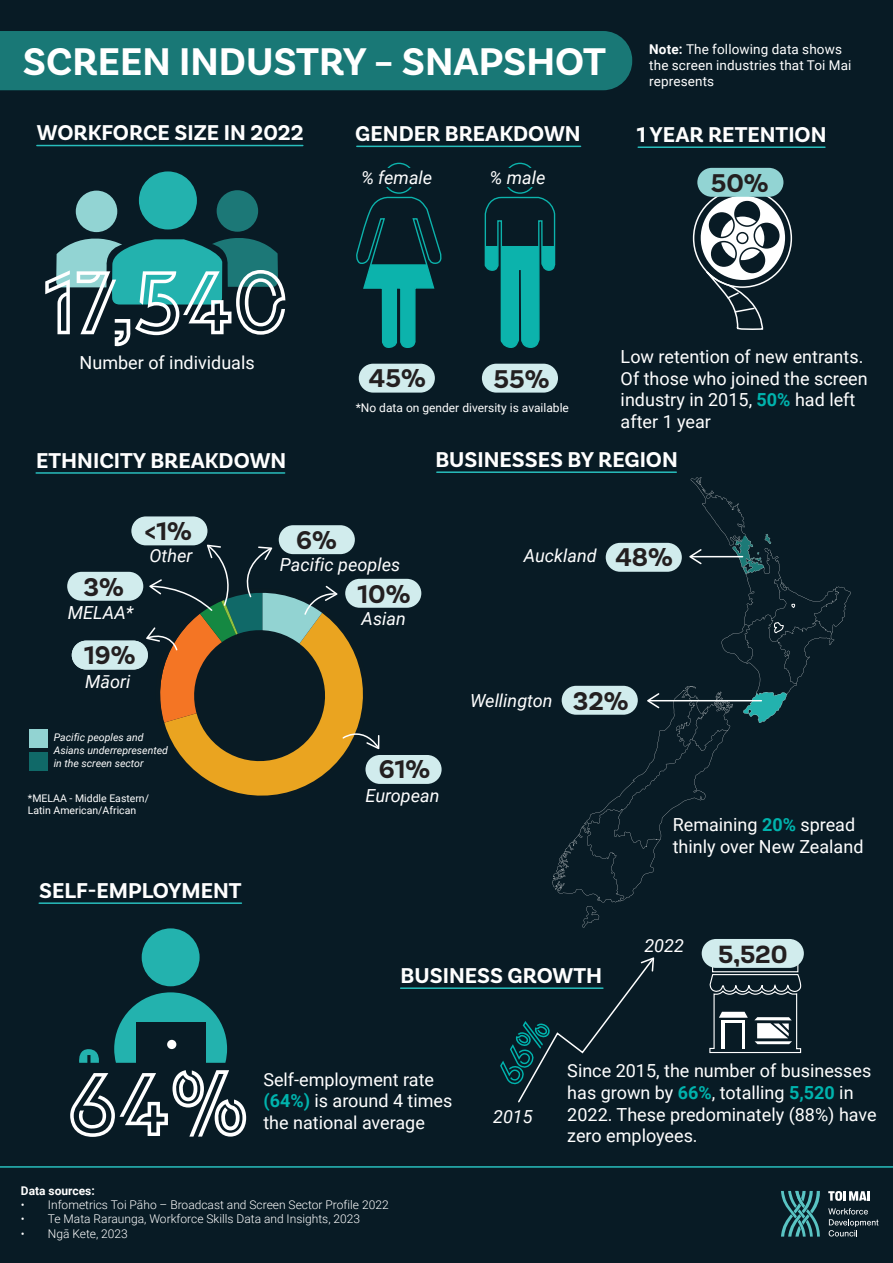
<style>
.page{position:relative;width:893px;height:1263px;background:#081b25}
.page>*{position:absolute;margin:0;border:0;box-sizing:border-box;transform-origin:0 0}
.t1{font:90px "Te Wao Nui O Toi";color:#fff}
.t2{font:700 40.5px "Basic Sans";color:#fff}
.t3{font:700 27px "Basic Sans";color:#231f20}
.t4{font:600 27px "Paralucent";color:#231f20}
.t5{font:700 22.5px "Basic Sans";color:#fff}
.t6{font:18px/21.6px "Roboto";color:#fff}
.t7{font:italic 18px "Roboto";color:#fff}
.t8{font:13.5px/16.2px "Roboto";letter-spacing:.01em;color:#fff}
.t9{font:300 12px "Roboto";color:#fff}
.t10{font:12px "Roboto";color:#fff}
.t11{font:700 12px "Roboto";color:#fff}
.t12{font:italic 10.5px/12.6px "Roboto";color:#fff}
.t13{font:10.5px/12.6px "Roboto";color:#fff}
.s1{font-weight:700}
.s2{font-weight:700;color:#00b3ad}
.s3{font-family:"Basic Sans";font-weight:700;font-style:normal;font-size:27px;color:#231f20}
</style>
<div class="page">
<div style="left:0;top:31px;width:632px;height:59px;background:#197876"></div>
<svg style="left:701px;top:196px;width:84px;height:134px"></svg>
<div style="left:359px;top:364px;width:76px;height:29px;background:#d1eced;border-radius:14px"></div>
<div style="left:482px;top:364px;width:76px;height:29px;background:#d1eced;border-radius:14px"></div>
<div style="left:697px;top:168px;width:86px;height:29px;background:#92d4d3;border-radius:14px"></div>
<div style="left:217px;top:190px;width:41px;height:42px;background:#1c7877;border-radius:50%"></div>
<div style="left:76px;top:191px;width:41px;height:41px;background:#92d4d3;border-radius:50%"></div>
<div style="left:139px;top:171px;width:58px;height:58px;background:#23b2ae;border-radius:50%"></div>
<svg style="left:56px;top:238px;width:222px;height:66px"></svg>
<div style="left:383px;top:163px;width:31px;height:31px;border:1px solid #0cb3ac;border-radius:50%"></div>
<svg style="left:357px;top:196px;width:85px;height:152px"></svg>
<div style="left:504px;top:163px;width:31px;height:31px;border:1px solid #0cb3ac;border-radius:50%"></div>
<svg style="left:485px;top:196px;width:70px;height:152px"></svg>
<div style="left:142px;top:928px;width:58px;height:58px;background:#23b2ae;border-radius:50%"></div>
<svg style="left:114px;top:992px;width:113px;height:71px"></svg>
<div style="left:136px;top:1022px;width:70px;height:44px;background:#081b25"></div>
<div style="left:167px;top:1040px;width:9px;height:9px;background:#fff;border-radius:50%"></div>
<svg style="left:79px;top:1049px;width:20px;height:14px"></svg>
<hr style="left:37px;top:145px;width:266px;height:1px;background:#28bebd">
<hr style="left:357px;top:146px;width:224px;height:1px;background:#28bebd">
<hr style="left:638px;top:146px;width:187px;height:2px;background:#28bebd">
<hr style="left:0;top:1166px;width:893px;height:2px;background:#28bebd">
<svg style="left:828px;top:1191px;width:42px;height:10px"></svg>
<svg style="left:828px;top:1208px;width:50px;height:28px"></svg>
<svg style="left:781px;top:1191px;width:39px;height:45px"></svg>
<div style="left:361px;top:169px;width:75px;height:18px;background:#081b25"></div>
<div style="left:477px;top:169px;width:74px;height:18px;background:#081b25"></div>
<hr style="left:437px;top:471px;width:239px;height:2px;background:#28bebd">
<svg style="left:552px;top:477px;width:299px;height:450px"></svg>
<div style="left:131px;top:516px;width:76px;height:29px;background:#d1eced;border-radius:14px"></div>
<div style="left:67px;top:572px;width:76px;height:29px;background:#d1eced;border-radius:14px"></div>
<div style="left:365px;top:755px;width:77px;height:29px;background:#d1eced;border-radius:14px"></div>
<div style="left:345px;top:579px;width:76px;height:29px;background:#d1eced;border-radius:14px"></div>
<div style="left:279px;top:525px;width:76px;height:29px;background:#d1eced;border-radius:14px"></div>
<svg style="left:146px;top:544px;width:234px;height:252px"></svg>
<hr style="left:36px;top:472px;width:249px;height:2px;background:#28bebd">
<div style="left:72px;top:641px;width:76px;height:28px;background:#d1eced;border-radius:14px"></div>
<hr style="left:39px;top:902px;width:202px;height:2px;background:#28bebd">
<div style="left:712px;top:961px;width:86px;height:11px;border:1px solid #fff"></div>
<svg style="left:709px;top:974px;width:93px;height:80px"></svg>
<svg style="left:500px;top:957px;width:155px;height:146px"></svg>
<hr style="left:401px;top:987px;width:202px;height:2px;background:#28bebd">
<div style="left:702px;top:939px;width:102px;height:29px;background:#d1eced;border-radius:14px"></div>
<div style="left:29px;top:729px;width:19px;height:19px;background:#92d3d2"></div>
<div style="left:29px;top:752px;width:19px;height:19px;background:#106968"></div>
<p class="t2" style="left:23px;top:37px;width:585px">SCREEN INDUSTRY – SNAPSHOT</p>
<p class="t8" style="left:649px;top:40px;width:204px"><span class="s1">Note:</span> The following data shows the screen industries that Toi Mai</p>
<p class="t8" style="left:649px;top:73px;width:66px">represents</p>
<p class="t5" style="left:37px;top:119px;width:268px">WORKFORCE SIZE IN 2022</p>
<p class="t5" style="left:355px;top:120px;width:227px">GENDER BREAKDOWN</p>
<p class="t5" style="left:637px;top:121px;width:191px">1 YEAR RETENTION</p>
<p class="t1" style="left:42px;top:255px;width:246px">17,540</p>
<p class="t6" style="left:80px;top:351px;width:177px">Number of individuals</p>
<p class="t5" style="left:36px;top:446px;width:252px">ETHNICITY BREAKDOWN</p>
<p class="t7" style="left:361px;top:165px;width:73px">% female</p>
<p class="t7" style="left:490px;top:165px;width:57px">% male</p>
<p class="t3" style="left:711px;top:166px;width:59px">50%</p>
<p class="t3" style="left:369px;top:361px;width:58px">45%</p>
<p class="t3" style="left:494px;top:363px;width:57px">55%</p>
<p class="t10" style="left:356px;top:399px;width:215px">*No data on gender diversity is available</p>
<p class="t6" style="left:621px;top:345px;width:249px">Low retention of new entrants.<br>Of those who joined the screen industry in 2015, <span class="s2">50%</span> had left after 1 year</p>
<p class="t5" style="left:435px;top:446px;width:244px">BUSINESSES BY REGION</p>
<p class="t3" style="left:145px;top:515px;width:48px">&lt;1%</p>
<p class="t3" style="left:83px;top:571px;width:42px">3%</p>
<p class="t7" style="left:68px;top:600px;width:67px">MELAA*</p>
<p class="t3" style="left:84px;top:638px;width:53px">19%</p>
<p class="t7" style="left:85px;top:669px;width:47px">Māori</p>
<p class="t7" style="left:149px;top:543px;width:44px">Other</p>
<p class="t12" style="left:54px;top:731px;width:116px">Pacific peoples and<br>Asians underrepresented in the screen sector</p>
<p class="t13" style="left:28px;top:791px;width:123px">*MELAA - Middle Eastern/<br>Latin American/African</p>
<p class="t5" style="left:39px;top:877px;width:204px">SELF-EMPLOYMENT</p>
<p class="t3" style="left:296px;top:524px;width:42px">6%</p>
<p class="t7" style="left:280px;top:552px;width:122px">Pacific peoples</p>
<p class="t3" style="left:358px;top:578px;width:54px">10%</p>
<p class="t7" style="left:362px;top:605px;width:46px">Asian</p>
<p class="t3" style="left:379px;top:753px;width:53px">61%</p>
<p class="t7" style="left:365px;top:783px;width:75px">European</p>
<p class="t7" style="left:524px;top:543px;width:151px">Auckland <span class="s3">48%</span></p>
<p class="t7" style="left:470px;top:688px;width:160px">Wellington <span class="s3">32%</span></p>
<p class="t6" style="left:673px;top:813px;width:192px">Remaining <span class="s2">20%</span> spread thinly over New Zealand</p>
<p class="t5" style="left:401px;top:962px;width:203px">BUSINESS GROWTH</p>
<p class="t7" style="left:644px;top:932px;width:41px">2022</p>
<p class="t4" style="left:718px;top:938px;width:71px">5,520</p>
<p class="t1" style="left:68px;top:1057px;width:181px">64%</p>
<p class="t6" style="left:263px;top:1068px;width:191px">Self-employment rate <span class="s2">(64%)</span> is around 4 times the national average</p>
<p class="t6" style="left:567px;top:1059px;width:311px">Since 2015, the number of businesses has grown by <span class="s2">66%</span>, totalling <span class="s2">5,520</span> in<br>2022. These predominately (88%) have zero employees.</p>
<p class="t7" style="left:493px;top:1104px;width:41px">2015</p>
<p class="t11" style="left:21px;top:1182px;width:75px">Data sources:</p>
<p class="t9" style="left:21px;top:1196px;width:369px">• Infometrics Toi Pāho – Broadcast and Screen Sector Profile 2022</p>
<p class="t9" style="left:21px;top:1211px;width:341px">• Te Mata Raraunga, Workforce Skills Data and Insights, 2023</p>
<p class="t9" style="left:21px;top:1225px;width:108px">• Ngā Kete, 2023</p>
</div>
